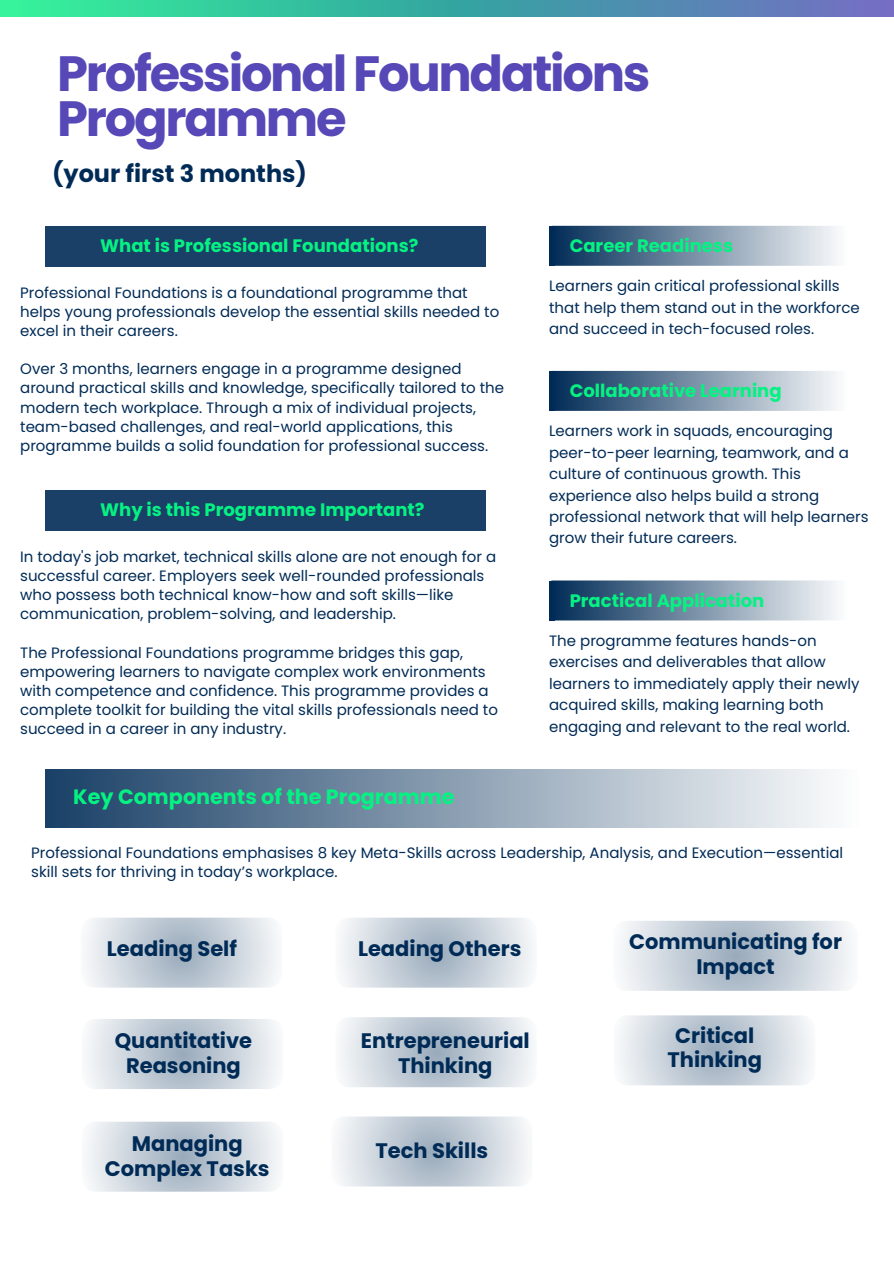
<style>
.page{position:relative;width:894px;height:1264px;background:#fff}
.page>*{position:absolute;margin:0;border:0;box-sizing:border-box;transform-origin:0 0}
.t1{font:700 49.5px/45px "Poppins";letter-spacing:-.045em;color:#5648b7}
.t2{font:700 24px "Poppins";color:#002b56}
.t3{font:700 21px/24.8px "Poppins";color:#002b56;text-align:center}
.t4{font:700 20.7px "Poppins";color:#05f283}
.t5{font:700 18px "Poppins";color:#05f283}
.t6{font:15px/19.2px "Poppins";color:#002b56}
</style>
<div class="page">
<div style="left:549px;top:226px;width:297px;height:40px;background:linear-gradient(to right,#002b55,#fbfcfd);border-radius:3px"></div>
<div style="left:549px;top:226px;width:5px;height:40px;background:#002b56"></div>
<div style="left:45px;top:226px;width:441px;height:40px;background:#1a4067"></div>
<svg style="left:0;top:0;width:893px;height:17px;background:#44aba7"></svg>
<div style="left:45px;top:490px;width:441px;height:40px;background:#1a4067"></div>
<div style="left:549px;top:371px;width:297px;height:40px;background:linear-gradient(to right,#002b55,#fbfcfd);border-radius:3px"></div>
<div style="left:549px;top:371px;width:5px;height:40px;background:#002b56"></div>
<div style="left:549px;top:580px;width:297px;height:40px;background:linear-gradient(to right,#002b55,#fbfcfd);border-radius:3px"></div>
<div style="left:549px;top:580px;width:5px;height:40px;background:#002b56"></div>
<div style="left:45px;top:769px;width:812px;height:59px;background:linear-gradient(to right,#194066,#fcfdfd)"></div>
<svg style="left:81px;top:917px;width:201px;height:70px;background:#cdd5dd"></svg>
<svg style="left:335px;top:917px;width:201px;height:70px;background:#cdd5dd"></svg>
<svg style="left:613px;top:920px;width:244px;height:70px;background:#ccd5dd"></svg>
<svg style="left:82px;top:1019px;width:201px;height:70px;background:#ccd5dd"></svg>
<svg style="left:335px;top:1017px;width:201px;height:70px;background:#ccd5dd"></svg>
<svg style="left:613px;top:1015px;width:202px;height:70px;background:#cdd5dd"></svg>
<svg style="left:82px;top:1121px;width:201px;height:70px;background:#cdd5dd"></svg>
<svg style="left:331px;top:1116px;width:201px;height:70px;background:#cdd5dd"></svg>
<h1 class="t1" style="left:57px;top:51px;width:594px">Professional Foundations<br>Programme</h1>
<h2 class="t2" style="left:52px;top:157px;width:256px">(your first 3 months)</h2>
<p class="t5" style="left:100px;top:233px;width:319px">What is Professional Foundations?</p>
<p class="t6" style="left:20px;top:283px;width:480px">Professional Foundations is a foundational programme that helps young professionals develop the essential skills needed to excel in their careers.</p>
<p class="t6" style="left:20px;top:359px;width:485px">Over 3 months, learners engage in a programme designed around practical skills and knowledge, specifically tailored to the modern tech workplace. Through a mix of individual projects, team-based challenges, and real-world applications, this programme builds a solid foundation for professional success.</p>
<p class="t5" style="left:100px;top:497px;width:326px">Why is this Programme Important?</p>
<p class="t6" style="left:20px;top:547px;width:477px">In today's job market, technical skills alone are not enough for a successful career. Employers seek well-rounded professionals who possess both technical know-how and soft skills—like communication, problem-solving, and leadership.</p>
<p class="t6" style="left:20px;top:642px;width:479px">The Professional Foundations programme bridges this gap, empowering learners to navigate complex work environments with competence and confidence. This programme provides a complete toolkit for building the vital skills professionals need to succeed in a career in any industry.</p>
<p class="t5" style="left:569px;top:233px;width:165px">Career Readiness</p>
<p class="t6" style="left:549px;top:275px;width:312px;line-height:21.3px">Learners gain critical professional skills that help them stand out in the workforce and succeed in tech-focused roles.</p>
<p class="t5" style="left:569px;top:378px;width:213px">Collaborative Learning</p>
<p class="t6" style="left:549px;top:420px;width:321px;line-height:21.3px">Learners work in squads, encouraging peer-to-peer learning, teamwork, and a culture of continuous growth. This experience also helps build a strong professional network that will help learners grow their future careers.</p>
<p class="t5" style="left:569px;top:587px;width:196px">Practical Application</p>
<p class="t6" style="left:549px;top:630px;width:312px;line-height:21.3px">The programme features hands-on exercises and deliverables that allow learners to immediately apply their newly acquired skills, making learning both engaging and relevant to the real world.</p>
<h3 class="t4" style="left:73px;top:782px;width:382px">Key Components of the Programme</h3>
<p class="t6" style="left:31px;top:842px;width:813px">Professional Foundations emphasises 8 key Meta-Skills across Leadership, Analysis, and Execution—essential skill sets for thriving in today’s workplace.</p>
<h3 class="t3" style="left:107px;top:936px;width:132px">Leading Self</h3>
<h3 class="t3" style="left:358px;top:936px;width:165px">Leading Others</h3>
<h3 class="t3" style="left:629px;top:929px;width:214px">Communicating for<br>Impact</h3>
<h3 class="t3" style="left:115px;top:1028px;width:139px">Quantitative<br>Reasoning</h3>
<h3 class="t3" style="left:360px;top:1028px;width:170px">Entrepreneurial<br>Thinking</h3>
<h3 class="t3" style="left:667px;top:1022px;width:96px">Critical<br>Thinking</h3>
<h3 class="t3" style="left:105px;top:1131px;width:166px">Managing<br>Complex Tasks</h3>
<h3 class="t3" style="left:375px;top:1138px;width:114px">Tech Skills</h3>
</div>
